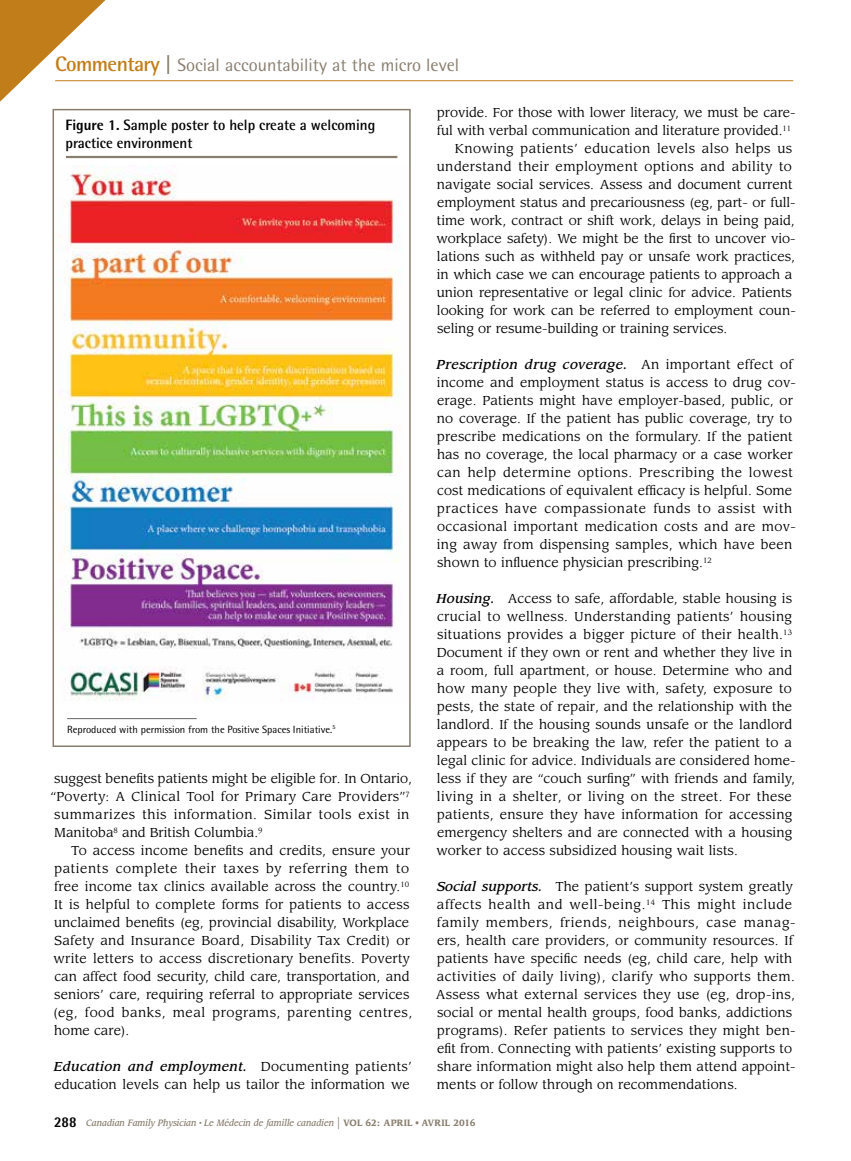
<style>
.page{position:relative;width:851px;height:1161px;background:#fff}
.page>*{position:absolute;margin:0;border:0;box-sizing:border-box;transform-origin:0 0}
.t1{font:18px "Rotis Semi Sans Std";color:#887e6e}
.t2{font:700 15px/18px "Rotis Semi Sans Std";color:#000}
.t3{font:12.75px/18px "Leawood Std";letter-spacing:.01em;color:#000}
.t4{font:12.75px "Leawood Std";letter-spacing:.035em;color:#000}
.t5{font:10.5px "Rotis Semi Sans Std";color:#000}
.t6{font:italic 500 9px "Leawood Std";color:#887e6e;scale:.9 1}
.s1{font-weight:700;font-size:21px;color:#c17d19}
.s2{font-weight:700;font-size:21px}
.s3{font-weight:800}
.s4{font-weight:500;font-style:italic}
.s5{font-family:"Rotis Semi Sans Std";font-weight:800;font-style:normal;font-size:15px;color:#000}
.s6{font-weight:400;font-style:normal;font-size:15px}
.s7{font-weight:700;font-style:normal}
.s8{font-weight:400;font-style:normal}
</style>
<div class="page">
<hr style="left:55px;top:80px;width:738px;height:1px;background:#c17d19">
<svg style="left:0;top:0;width:127px;height:109px"></svg>
<hr style="left:66px;top:156px;width:331px;height:2px;background:#887e6e">
<hr style="left:67px;top:718px;width:129px;height:1px;background:#6d6e71">
<img style="left:55px;top:166px;width:346px;height:535px">
<div style="left:52px;top:109px;width:358px;height:638px;border:2px solid #887e6e"></div>
<h1 class="t1" style="left:55px;top:55px;width:405px"><span class="s1">Commentary</span> <span class="s2">|</span> Social accountability at the micro level</h1>
<p class="t2" style="left:65px;top:116px;width:311px"><span class="s3">Figure 1.</span> Sample poster to help create a welcoming practice environment</p>
<p class="t5" style="left:67px;top:723px;width:270px">Reproduced with permission from the Positive Spaces Initiative.<sup>5</sup></p>
<p class="t3" style="left:51px;top:770px;width:363px">suggest benefits patients might be eligible for. In Ontario, “Poverty: A Clinical Tool for Primary Care Providers”<sup>7 </sup>summarizes this information. Similar tools exist in Manitoba<sup>8</sup> and British Columbia.<sup>9</sup></p>
<p class="t3" style="left:53px;top:842px;width:360px;text-indent:18px">To access income benefits and credits, ensure your patients complete their taxes by referring them to free income tax clinics available across the country.<sup>10<br></sup>It is helpful to complete forms for patients to access unclaimed benefits (eg, provincial disability, Workplace Safety and Insurance Board, Disability Tax Credit) or write letters to access discretionary benefits. Poverty can affect food security, child care, transportation, and seniors’ care, requiring referral to appropriate services (eg, food banks, meal programs, parenting centres, home care).</p>
<p class="t3" style="left:54px;top:1058px;width:359px"><span class="s4">Education and employment.</span> Documenting patients’ education levels can help us tailor the information we</p>
<p class="t3" style="left:437px;top:104px;width:360px">provide. For those with lower literacy, we must be care-</p>
<p class="t3" style="left:437px;top:122px;width:356px">ful with verbal communication and literature provided.<sup>11</sup></p>
<p class="t4" style="left:455px;top:141px;width:339px">Knowing patients’ education levels also helps us</p>
<p class="t4" style="left:437px;top:159px;width:356px">understand their employment options and ability to</p>
<p class="t3" style="left:437px;top:176px;width:357px">navigate social services. Assess and document current</p>
<p class="t3" style="left:437px;top:194px;width:360px">employment status and precariousness (eg, part- or full-</p>
<p class="t3" style="left:437px;top:212px;width:359px">time work, contract or shift work, delays in being paid,</p>
<p class="t3" style="left:436px;top:230px;width:361px">workplace safety). We might be the first to uncover vio-</p>
<p class="t3" style="left:437px;top:248px;width:359px">lations such as withheld pay or unsafe work practices,</p>
<p class="t3" style="left:437px;top:266px;width:357px">in which case we can encourage patients to approach a</p>
<p class="t3" style="left:437px;top:284px;width:356px">union representative or legal clinic for advice. Patients</p>
<p class="t3" style="left:437px;top:302px;width:360px">looking for work can be referred to employment coun-</p>
<p class="t3" style="left:437px;top:320px;width:292px">seling or resume-building or training services.</p>
<p class="t3" style="left:436px;top:356px;width:361px"><span class="s4">Prescription drug coverage.</span> An important effect of income and employment status is access to drug cov&shy;erage. Patients might have employer-based, public, or no coverage. If the patient has public coverage, try to prescribe medications on the formulary. If the patient has no coverage, the local pharmacy or a case worker can help determine options. Prescribing the lowest cost medications of equivalent efficacy is helpful. Some practices have compassionate funds to assist with occasional important medication costs and are mov&shy;ing away from dispensing samples, which have been shown to influence physician prescribing.<sup>12</sup></p>
<p class="t3" style="left:436px;top:590px;width:361px"><span class="s4">Housing.</span> Access to safe, affordable, stable housing is crucial to wellness. Understanding patients’ housing situations provides a bigger picture of their health.<sup>13<br></sup>Document if they own or rent and whether they live in a room, full apartment, or house. Determine who and how many people they live with, safety, exposure to pests, the state of repair, and the relationship with the landlord. If the housing sounds unsafe or the landlord appears to be breaking the law, refer the patient to a legal clinic for advice. Individuals are considered home&shy;less if they are “couch surfing” with friends and family, living in a shelter, or living on the street. For these patients, ensure they have information for accessing emergency shelters and are connected with a housing worker to access subsidized housing wait lists.</p>
<p class="t3" style="left:435px;top:878px;width:361px"><span class="s4">Social supports.</span> The patient’s support system greatly affects health and well-being.<sup>14</sup> This might include family members, friends, neighbours, case manag&shy;ers, health care providers, or community resources. If patients have specific needs (eg, child care, help with activities of daily living), clarify who supports them.<br>Assess what external services they use (eg, drop-ins, social or mental health groups, food banks, addictions programs). Refer patients to services they might ben&shy;efit from. Connecting with patients’ existing supports to share information might also help them attend appoint&shy;ments or follow through on recommendations.</p>
<p class="t6" style="left:54px;top:1118px;width:469px"><span class="s5">288</span> Canadian Family Physician <sup>•</sup> Le Médecin de famille canadien <span class="s6">|</span> <span class="s7">VOL 62: APRIL</span> <span class="s8">•</span> <span class="s7">AVRIL 2016</span></p>
</div>
